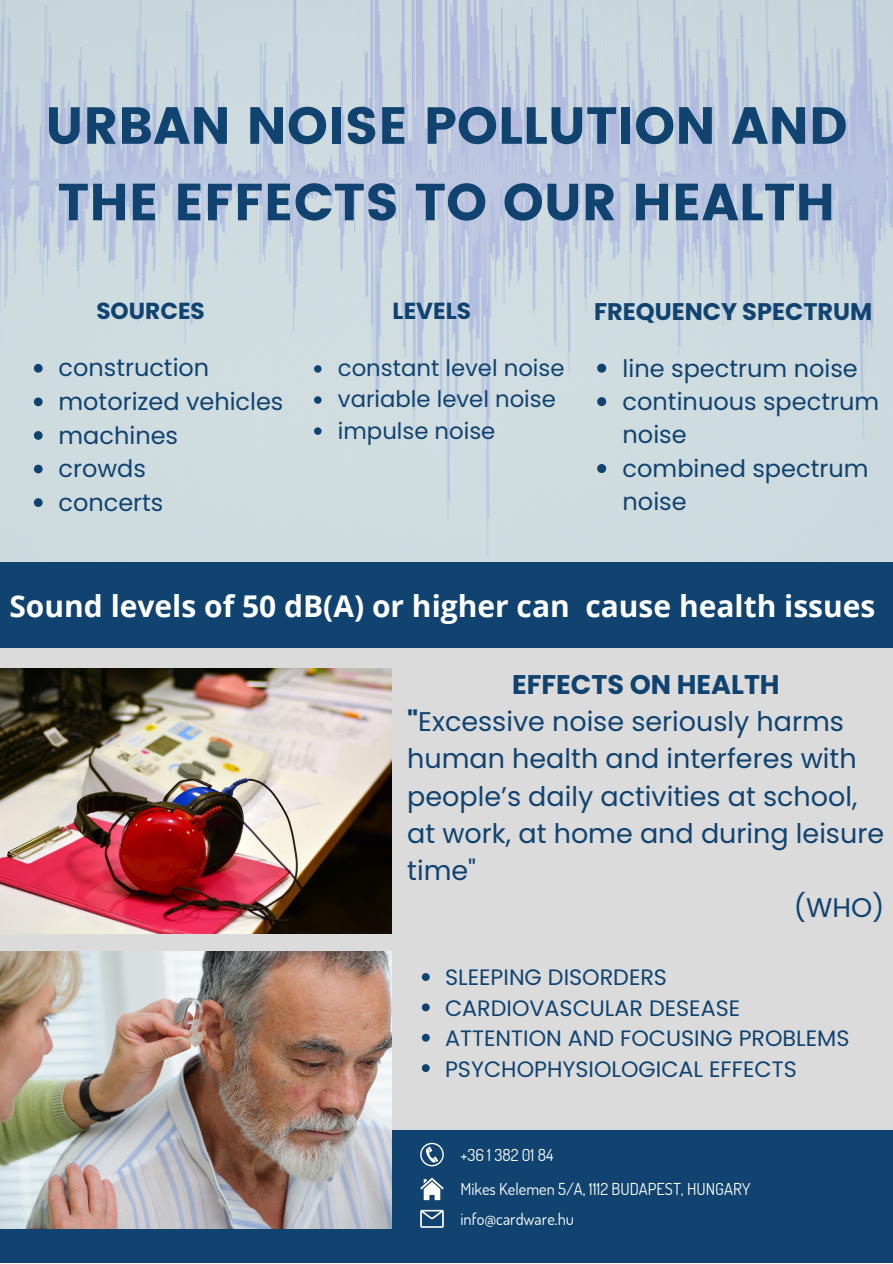
<style>
.page{position:relative;width:893px;height:1264px;background:#fff}
.page>*{position:absolute;margin:0;border:0;box-sizing:border-box;transform-origin:0 0}
.t1{font:52.05px/76.5px "Poppins";color:#104370}
.t2{font:700 30px "Open Sans";color:#fff}
.t3{font:27px "Poppins";color:#104370}
.t4{font:700 27px "Poppins";color:#104370}
.t5{font:24px/33.5px "Poppins";color:#104370}
.t6{font:700 24px "Poppins";color:#104370}
.t7{font:700 23.25px "Poppins";color:#104370}
.t8{font:22.8px/31px "Poppins";color:#104370}
.t9{font:22.2px/30.3px "Poppins";color:#104370}
.t10{font:16.5px/34.3px "Dosis";color:#fff}
.s1{font-weight:700}
</style>
<div class="page">
<div style="left:0;top:0;width:892px;height:1262px;background:#dbdbdb"></div>
<img style="left:0;top:0;width:892px;height:562px">
<div style="left:0;top:1130px;width:892px;height:132px;background:#104370"></div>
<svg style="left:420px;top:1142px;width:24px;height:24px"></svg>
<svg style="left:420px;top:1177px;width:24px;height:23px"></svg>
<svg style="left:420px;top:1209px;width:24px;height:18px"></svg>
<div style="left:0;top:562px;width:892px;height:85px;background:#104370"></div>
<img style="left:0;top:951px;width:391px;height:276px">
<img style="left:0;top:668px;width:391px;height:265px">
<svg style="left:597px;top:363px;width:9px;height:9px"></svg>
<svg style="left:597px;top:397px;width:9px;height:9px"></svg>
<svg style="left:597px;top:464px;width:9px;height:9px"></svg>
<svg style="left:34px;top:364px;width:9px;height:8px"></svg>
<svg style="left:34px;top:397px;width:9px;height:9px"></svg>
<svg style="left:34px;top:431px;width:9px;height:9px"></svg>
<svg style="left:34px;top:464px;width:9px;height:9px"></svg>
<svg style="left:34px;top:498px;width:9px;height:9px"></svg>
<svg style="left:314px;top:365px;width:7px;height:7px"></svg>
<svg style="left:314px;top:396px;width:7px;height:8px"></svg>
<svg style="left:314px;top:427px;width:7px;height:8px"></svg>
<svg style="left:422px;top:973px;width:7px;height:7px"></svg>
<svg style="left:422px;top:1003px;width:7px;height:8px"></svg>
<svg style="left:422px;top:1033px;width:7px;height:8px"></svg>
<svg style="left:422px;top:1064px;width:7px;height:8px"></svg>
<h1 class="t1" style="left:45px;top:88px;width:803px">URBAN NOISE POLLUTION AND<br>THE EFFECTS TO OUR HEALTH</h1>
<p class="t7" style="left:96px;top:295px;width:110px">SOURCES</p>
<p class="t5" style="left:59px;top:351px;width:226px">construction motorized vehicles machines<br>crowds<br>concerts</p>
<p class="t7" style="left:392px;top:295px;width:80px">LEVELS</p>
<p class="t8" style="left:338px;top:353px;width:228px">constant level noise variable level noise impulse noise</p>
<p class="t6" style="left:594px;top:295px;width:280px">FREQUENCY SPECTRUM</p>
<p class="t5" style="left:622px;top:351px;width:258px">line spectrum noise continuous spectrum noise<br>combined spectrum noise</p>
<p class="t2" style="left:9px;top:585px;width:867px">Sound levels of 50 dB(A) or higher can cause health issues</p>
<p class="t4" style="left:512px;top:665px;width:269px">EFFECTS ON HEALTH</p>
<p class="t3" style="left:407px;top:703px;width:438px"><span class="s1">"</span>Excessive noise seriously harms</p>
<p class="t3" style="left:407px;top:740px;width:451px">human health and interferes with</p>
<p class="t3" style="left:407px;top:777px;width:451px">people’s daily activities at school,</p>
<p class="t3" style="left:407px;top:814px;width:478px">at work, at home and during leisure</p>
<p class="t3" style="left:407px;top:851px;width:70px">time"</p>
<p class="t3" style="left:793px;top:888px;width:92px">(WHO)</p>
<p class="t9" style="left:445px;top:962px;width:406px">SLEEPING DISORDERS<br>CARDIOVASCULAR DESEASE<br>ATTENTION AND FOCUSING PROBLEMS<br>PSYCHOPHYSIOLOGICAL EFFECTS</p>
<p class="t10" style="left:460px;top:1137px;width:292px">+36 1 382 01 84<br>Mikes Kelemen 5/A, 1112 BUDAPEST, HUNGARY</p>
<p class="t10" style="left:460px;top:1201px;width:115px">info@cardware.hu</p>
</div>
